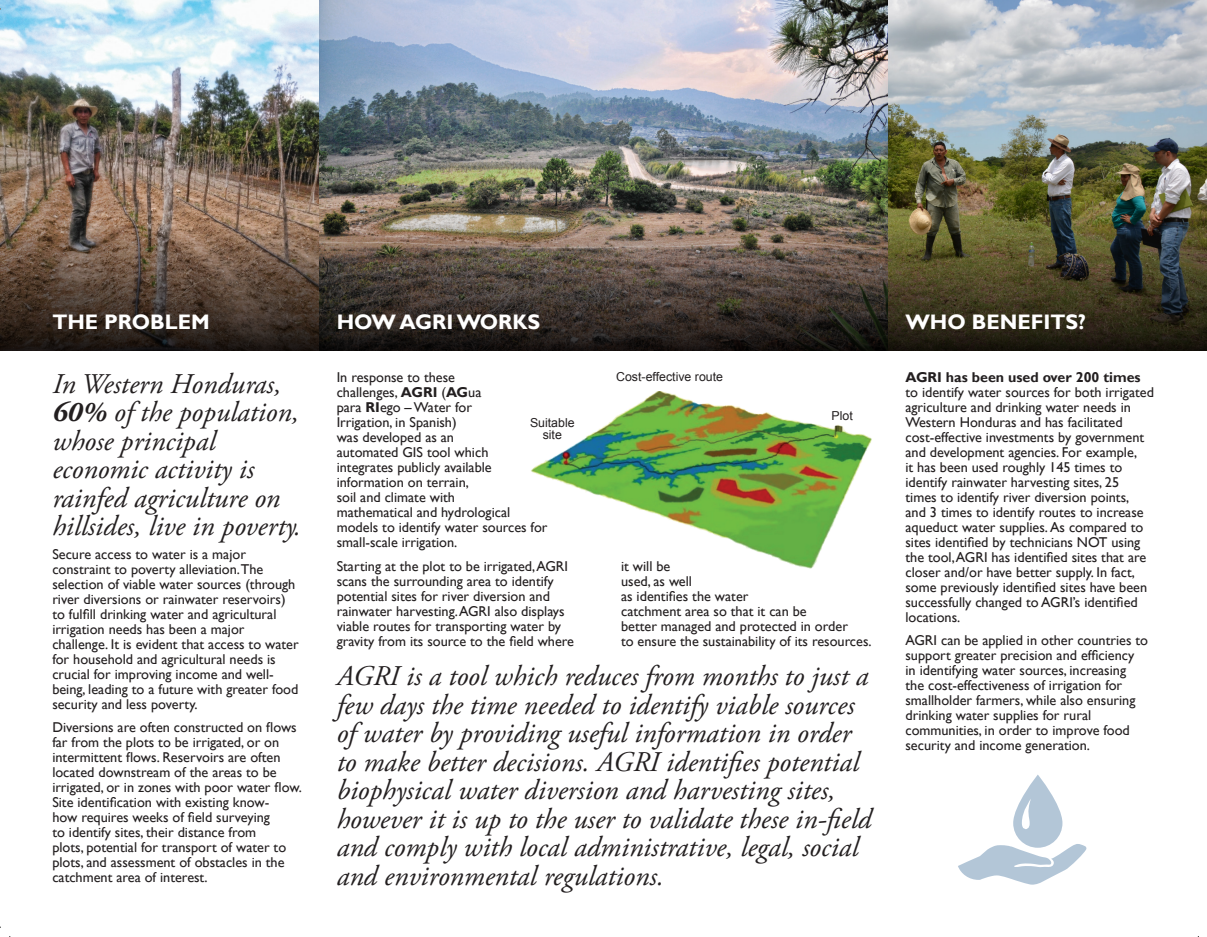
<style>
.page{position:relative;width:1207px;height:937px;background:#fff}
.page>*{position:absolute;margin:0;border:0;box-sizing:border-box;transform-origin:0 0}
.t1{font:italic 28.5px/28.5px "Adobe Garamond Pro";color:#231f20}
.t2{font:700 21px "Gill Sans";color:#fff}
.t3{font:14.25px/15px "Gill Sans";color:#231f20}
.t4{font:12.3px/12px "Arial";color:#231f20;text-align:center}
.s1{font-weight:700}
</style>
<div class="page">
<img style="left:0;top:0;width:1206px;height:224px">
<img style="left:0;top:224px;width:1206px;height:127px">
<svg style="left:958px;top:775px;width:128px;height:109px"></svg>
<img style="left:531px;top:391px;width:341px;height:178px">
<div style="left:831px;top:411px;width:41px;height:10px;background:#fff"></div>
<div style="left:530px;top:418px;width:45px;height:25px;background:#fff"></div>
<p class="t2" style="left:52px;top:310px;width:159px">THE PROBLEM</p>
<p class="t2" style="left:337px;top:310px;width:205px">HOW AGRI WORKS</p>
<p class="t2" style="left:905px;top:310px;width:182px">WHO BENEFITS?</p>
<p class="t1" style="left:52px;top:370px;width:250px">In Western Honduras,<br><span class="s1">60%</span> of the population, whose principal economic activity is rainfed agriculture on hillsides, live in poverty.</p>
<p class="t3" style="left:52px;top:546px;width:248px">Secure access to water is a major constraint to poverty alleviation.The selection of viable water sources (through river diversions or rainwater reservoirs) to fulfill drinking water and agricultural irrigation needs has been a major challenge. It is evident that access to water for household and agricultural needs is crucial for improving income and well&shy;being, leading to a future with greater food security and less poverty.</p>
<p class="t3" style="left:52px;top:720px;width:251px">Diversions are often constructed on flows far from the plots to be irrigated, or on intermittent flows. Reservoirs are often located downstream of the areas to be irrigated, or in zones with poor water flow.<br>Site identification with existing know-<br>how requires weeks of field surveying<br>to identify sites, their distance from<br>plots, potential for transport of water to plots, and assessment of obstacles in the catchment area of interest.</p>
<p class="t3" style="left:337px;top:370px;width:212px">In response to these<br>challenges, <span class="s1">AGRI</span> (<span class="s1">AG</span>ua<br>para <span class="s1">RI</span>ego – Water for<br>Irrigation, in Spanish)<br>was developed as an<br>automated GIS tool which integrates publicly available information on terrain,<br>soil and climate with<br>mathematical and hydrological models to identify water sources for small-scale irrigation.</p>
<p class="t3" style="left:337px;top:558px;width:239px">Starting at the plot to be irrigated, AGRI scans the surrounding area to identify potential sites for river diversion and rainwater harvesting. AGRI also displays viable routes for transporting water by gravity from its source to the field where</p>
<p class="t4" style="left:530px;top:417px;width:46px">Suitable site</p>
<p class="t4" style="left:616px;top:371px;width:108px">Cost-effective route</p>
<p class="t4" style="left:831px;top:410px;width:23px">Plot</p>
<p class="t3" style="left:621px;top:559px;width:252px">it will be<br>used, as well<br>as identifies the water<br>catchment area so that it can be<br>better managed and protected in order<br>to ensure the sustainability of its resources.</p>
<p class="t1" style="left:337px;top:662px;width:536px">AGRI is a tool which reduces from months to just a few days the time needed to identify viable sources of water by providing useful information in order to make better decisions. AGRI identifies potential biophysical water diversion and harvesting sites, however it is up to the user to validate these in-field and comply with local administrative, legal, social and environmental regulations.</p>
<p class="t3" style="left:905px;top:370px;width:250px"><span class="s1">AGRI has been used over 200 times </span>to identify water sources for both irrigated agriculture and drinking water needs in Western Honduras and has facilitated cost-effective investments by government and development agencies. For example,<br>it has been used roughly 145 times to identify rainwater harvesting sites, 25<br>times to identify river diversion points,<br>and 3 times to identify routes to increase aqueduct water supplies. As compared to sites identified by technicians NOT using the tool, AGRI has identified sites that are closer and/or have better supply. In fact, some previously identified sites have been successfully changed to AGRI’s identified locations.</p>
<p class="t3" style="left:905px;top:633px;width:244px">AGRI can be applied in other countries to support greater precision and efficiency in identifying water sources, increasing the cost-effectiveness of irrigation for smallholder farmers, while also ensuring drinking water supplies for rural communities, in order to improve food security and income generation.</p>
</div>
